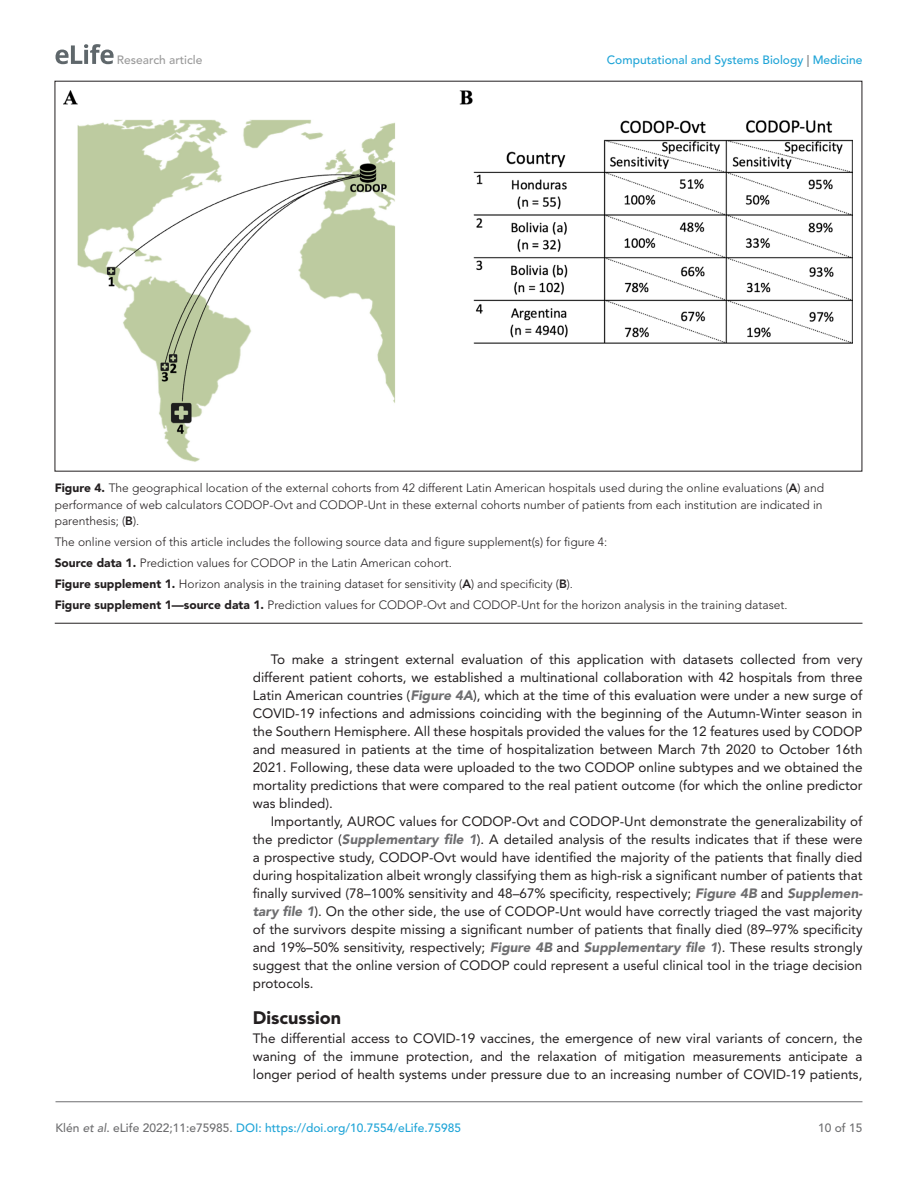
<style>
.page{position:relative;width:918px;height:1188px;background:#fff}
.page>*{position:absolute;margin:0;border:0;box-sizing:border-box;transform-origin:0 0}
.t1{font:900 18px "Avenir LT Std";color:#231f20}
.t2{font:13.5px/18px "Avenir LT Std";color:#231f20;text-align:justify}
.t3{font:300 12px/21px "Avenir LT Std";color:#231f20;text-align:justify}
.t4{font:500 12px "Avenir LT Std";color:#1ea4d7}
.t5{font:500 12px "Avenir LT Std";color:#9a9a9a}
.t6{font:500 12px "Avenir LT Std";color:#6e6e70}
.s1{color:#6e6e70}
.s2{font-weight:900}
.s3{font-weight:800}
.s4{font-weight:900;font-style:italic;color:#6e6e70}
.s5{font-style:italic;color:#6e6e70}
</style>
<div class="page">
<svg style="left:56px;top:44px;width:58px;height:20px"></svg>
<hr style="left:56px;top:1101px;width:806px;height:1px;background:#6e6e70">
<hr style="left:55px;top:623px;width:807px;height:1px;background:#231f20">
<img style="left:64px;top:90px;width:789px;height:372px">
<p class="t5" style="left:117px;top:53px;width:87px">Research article</p>
<p class="t4" style="left:607px;top:53px;width:257px">Computational and Systems Biology <span class="s1">|</span> Medicine</p>
<p class="t3" style="left:55px;top:480px;width:771px;line-height:16.5px"><span class="s2">Figure 4.</span> The geographical location of the external cohorts from 42 different Latin American hospitals used during the online evaluations (<span class="s3">A</span>) and performance of web calculators CODOP-Ovt and CODOP-Unt in these external cohorts number of patients from each institution are indicated in parenthesis; (<span class="s3">B</span>).</p>
<p class="t3" style="left:55px;top:532px;width:734px;text-align:left">The online version of this article includes the following source data and figure supplement(s) for figure 4:<br><span class="s2">Source data 1.</span> Prediction values for CODOP in the Latin American cohort.<br><span class="s2">Figure supplement 1.</span> Horizon analysis in the training dataset for sensitivity (<span class="s3">A</span>) and specificity (<span class="s3">B</span>).<br><span class="s2">Figure supplement 1—source data 1.</span> Prediction values for CODOP-Ovt and CODOP-Unt for the horizon analysis in the training dataset.</p>
<p class="t2" style="left:253px;top:650px;width:611px;text-indent:18px">To make a stringent external evaluation of this application with datasets collected from very different patient cohorts, we established a multinational collaboration with 42 hospitals from three Latin American countries (<span class="s4">Figure 4A</span>), which at the time of this evaluation were under a new surge of COVID-19 infections and admissions coinciding with the beginning of the Autumn-Winter season in the Southern Hemisphere. All these hospitals provided the values for the 12 features used by CODOP and measured in patients at the time of hospitalization between March 7th 2020 to October 16th 2021. Following, these data were uploaded to the two CODOP online subtypes and we obtained the mortality predictions that were compared to the real patient outcome (for which the online predictor was blinded).</p>
<p class="t2" style="left:253px;top:812px;width:611px;text-indent:18px">Importantly, AUROC values for CODOP-Ovt and CODOP-Unt demonstrate the generalizability of the predictor (<span class="s4">Supplementary file 1</span>). A detailed analysis of the results indicates that if these were a prospective study, CODOP-Ovt would have identified the majority of the patients that finally died during hospitalization albeit wrongly classifying them as high-risk a significant number of patients that finally survived (78–100% sensitivity and 48–67% specificity, respectively; <span class="s4">Figure 4B</span> and <span class="s4">Supplemen&shy;tary file 1</span>). On the other side, the use of CODOP-Unt would have correctly triaged the vast majority of the survivors despite missing a significant number of patients that finally died (89–97% specificity and 19%–50% sensitivity, respectively; <span class="s4">Figure 4B</span> and <span class="s4">Supplementary file 1</span>). These results strongly suggest that the online version of CODOP could represent a useful clinical tool in the triage decision protocols.</p>
<h1 class="t1" style="left:253px;top:1007px;width:90px">Discussion</h1>
<p class="t2" style="left:253px;top:1030px;width:611px">The differential access to COVID-19 vaccines, the emergence of new viral variants of concern, the waning of the immune protection, and the relaxation of mitigation measurements anticipate a longer period of health systems under pressure due to an increasing number of COVID-19 patients,</p>
<p class="t4" style="left:56px;top:1121px;width:407px"><span class="s1">Klén</span> <span class="s5">et al</span><span class="s1">. eLife 2022;11:e75985.</span> DOI: https://doi.org/10.7554/eLife.75985</p>
<p class="t6" style="left:818px;top:1121px;width:46px">10 of 15</p>
</div>
